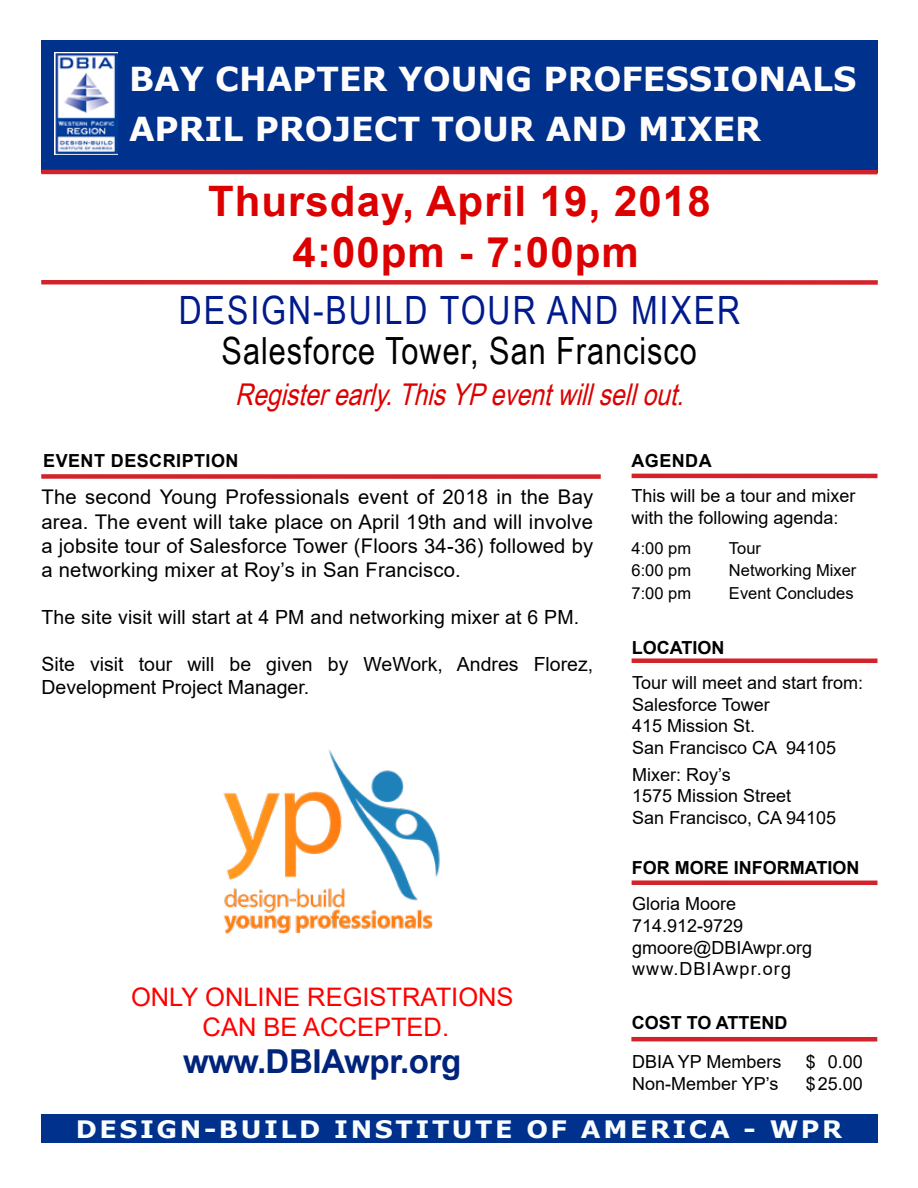
<style>
.page{position:relative;width:918px;height:1188px;background:#fff}
.page>*{position:absolute;margin:0;border:0;box-sizing:border-box;transform-origin:0 0}
.t1{font:700 42px/50.4px "Arial";letter-spacing:.025em;color:#dc0000;text-align:center}
.t2{font:39px "Arial Narrow";letter-spacing:.05em;color:#001a8d}
.t3{font:37.5px "Arial Narrow";letter-spacing:.025em;color:#000}
.t4{font:700 33px/49.5px "Verdana";color:#fffefd}
.t5{font:700 33px "Arial";letter-spacing:-.01em;color:#00247c}
.t6{font:italic 30px "Arial Narrow";color:#dc0000}
.t7{font:25.5px/30px "Arial";color:#f00;text-align:center}
.t8{font:700 24px "Verdana";letter-spacing:.1em;color:#fafefd;scale:1.06 1}
.t9{font:20.25px/24.3px "Arial";letter-spacing:.01em;color:#000;text-align:justify}
.t10{font:19.5px/23.4px "Arial";color:#000}
.t11{font:18px/21.6px "Arial";color:#000}
.t12{font:700 18px "Arial";color:#000}
.t13{font:700 18px "Arial";letter-spacing:.025em;color:#000}
.t14{font:16.5px "Arial";color:#000}
</style>
<div class="page">
<div style="left:41px;top:1114px;width:837px;height:29px;background:#00318d"></div>
<div style="left:41px;top:41px;width:837px;height:132px;background:#00318d"></div>
<img style="left:54px;top:53px;width:64px;height:102px">
<div style="left:41px;top:474px;width:560px;height:5px;background:#d2232a"></div>
<hr style="left:632px;top:474px;width:245px;height:4px;background:#d2232a">
<div style="left:632px;top:658px;width:245px;height:5px;background:#d2232a"></div>
<hr style="left:41px;top:170px;width:836px;height:4px;background:#d2232a">
<div style="left:632px;top:880px;width:245px;height:5px;background:#d2232a"></div>
<div style="left:41px;top:280px;width:837px;height:5px;background:#d2232a"></div>
<div style="left:631px;top:1037px;width:246px;height:5px;background:#d2232a"></div>
<img style="left:223px;top:750px;width:217px;height:184px">
<h3 class="t4" style="left:129px;top:54px;width:729px">BAY CHAPTER YOUNG PROFESSIONALS<br>APRIL PROJECT TOUR AND MIXER</h3>
<h1 class="t1" style="left:208px;top:177px;width:504px">Thursday, April 19, 2018<br>4:00pm - 7:00pm</h1>
<h2 class="t2" style="left:179px;top:281px;width:563px">DESIGN-BUILD TOUR AND MIXER</h2>
<h3 class="t3" style="left:222px;top:323px;width:477px">Salesforce Tower, San Francisco</h3>
<h3 class="t6" style="left:235px;top:372px;width:459px">Registerearly.ThisYPeventwillsellout.</h3>
<p class="t13" style="left:43px;top:448px;width:197px">EVENT DESCRIPTION</p>
<p class="t9" style="left:42px;top:485px;width:553px">The second Young Professionals event of 2018 in the Bay area. The event will take place on April 19th and will involve a jobsite tour of Salesforce Tower (Floors 34-36) followed by a networking mixer at Roy’s in San Francisco.</p>
<p class="t10" style="left:42px;top:605px;width:539px">The site visit will start at 4 PM and networking mixer at 6 PM.</p>
<p class="t10" style="left:42px;top:652px;width:553px">Site visit tour will be given by WeWork, Andres Florez,<br>Development Project Manager.</p>
<p class="t12" style="left:632px;top:448px;width:82px">AGENDA</p>
<p class="t11" style="left:632px;top:485px;width:226px">This will be a tour and mixer with the following agenda:</p>
<p class="t14" style="left:632px;top:537px;width:61px">4:00 pm</p>
<p class="t14" style="left:729px;top:537px;width:34px">Tour</p>
<p class="t14" style="left:632px;top:559px;width:61px">6:00 pm</p>
<p class="t14" style="left:729px;top:559px;width:129px">Networking Mixer</p>
<p class="t14" style="left:632px;top:582px;width:61px">7:00 pm</p>
<p class="t14" style="left:729px;top:582px;width:126px">Event Concludes</p>
<p class="t12" style="left:632px;top:635px;width:94px">LOCATION</p>
<p class="t11" style="left:632px;top:672px;width:233px">Tour will meet and start from:<br>Salesforce Tower<br>415 Mission St.<br>San Francisco CA 94105</p>
<p class="t11" style="left:632px;top:763px;width:206px">Mixer: Roy’s<br>1575 Mission Street<br>San Francisco, CA 94105</p>
<p class="t12" style="left:632px;top:855px;width:229px">FOR MORE INFORMATION</p>
<p class="t11" style="left:632px;top:893px;width:182px">Gloria Moore<br>714.912-9729 gmoore@DBIAwpr.org www.DBIAwpr.org</p>
<h3 class="t7" style="left:131px;top:982px;width:384px">ONLY ONLINE REGISTRATIONS<br>CAN BE ACCEPTED.</h3>
<h3 class="t5" style="left:183px;top:1038px;width:280px">www.DBIAwpr.org</h3>
<p class="t11" style="left:632px;top:1051px;width:151px">DBIA YP Members</p>
<p class="t11" style="left:806px;top:1051px;width:59px">$ 0.00</p>
<p class="t11" style="left:632px;top:1073px;width:148px">Non-Member YP’s</p>
<p class="t11" style="left:806px;top:1073px;width:59px">$25.00</p>
<p class="t12" style="left:632px;top:1010px;width:157px">COST TO ATTEND</p>
<h3 class="t8" style="left:76px;top:1112px;width:724px">DESIGN-BUILD INSTITUTE OF AMERICA - WPR</h3>
</div>
